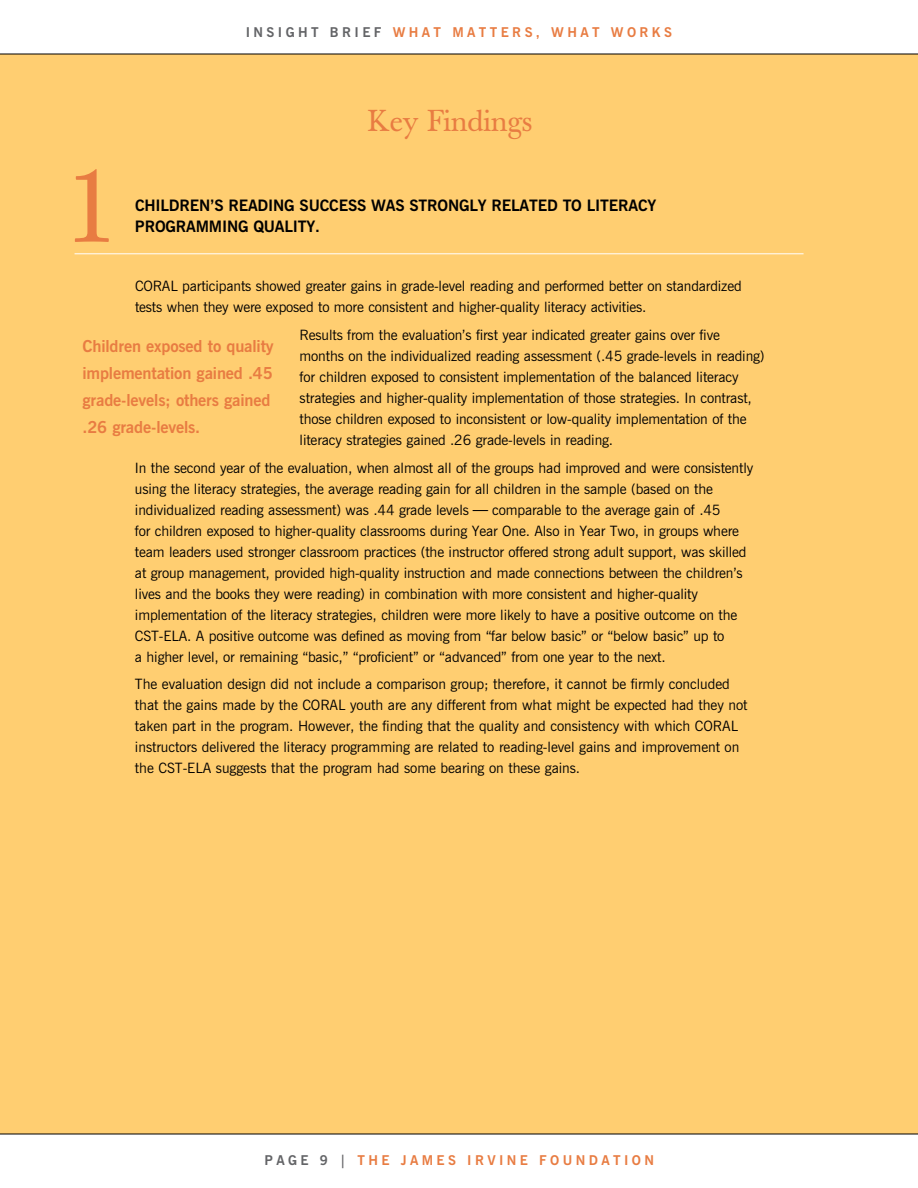
<style>
.page{position:relative;width:918px;height:1188px;background:#fff}
.page>*{position:absolute;margin:0;border:0;box-sizing:border-box;transform-origin:0 0}
.t1{font:105px "Baskerville";color:#e87c42}
.t2{font:30px "Baskerville";color:#e87c42}
.t3{font:700 16.5px/27px "News Gothic BT";letter-spacing:-.01em;color:#e87c42}
.t4{font:700 15.75px "News Gothic BT";letter-spacing:-.01em;color:#000}
.t5{font:14.25px/21px "News Gothic BT";letter-spacing:-.01em;color:#000}
.t6{font:700 13.5px "News Gothic BT";letter-spacing:.25em;color:#e87c42}
.t7{font:700 13.5px "News Gothic BT";color:#636467}
.s1{color:#636467}
.s2{font-family:"New Baskerville";font-size:15.3px}
</style>
<div class="page">
<div style="left:0;top:54px;width:918px;height:1080px;background:#ffce71"></div>
<hr style="left:75px;top:254px;width:729px;height:1px;background:#fff">
<hr style="left:0;top:54px;width:918px;height:1px;background:#000">
<hr style="left:0;top:1134px;width:918px;height:1px;background:#000">
<p class="t6" style="left:246px;top:24px;width:428px"><span class="s1">INSIGHT BRIEF</span> WHAT MATTERS, WHAT WORKS</p>
<h1 class="t1" style="left:66px;top:144px;width:54px">1</h1>
<h2 class="t2" style="left:368px;top:103px;width:167px">Key Findings</h2>
<p class="t4" style="left:135px;top:195px;width:56px">CHILDREN</p>
<p class="t4" style="left:210px;top:195px;width:29px">’S REA</p>
<p class="t4" style="left:258px;top:195px;width:20px">DING</p>
<p class="t4" style="left:300px;top:195px;width:31px">SUCCESS</p>
<p class="t4" style="left:371px;top:195px;width:12px">WAS</p>
<p class="t4" style="left:410px;top:195px;width:11px">STRONGL</p>
<p class="t4" style="left:478px;top:195px;width:24px">Y RELATE</p>
<p class="t4" style="left:547px;top:195px;width:50px">D TO LITERAC</p>
<p class="t4" style="left:648px;top:195px;width:10px">Y</p>
<p class="t4" style="left:135px;top:216px;width:12px">PROGRAMMING</p>
<p class="t4" style="left:253px;top:216px;width:31px">QUALIT</p>
<p class="t4" style="left:307px;top:216px;width:15px">Y.</p>
<p class="t5" style="left:135px;top:275px;width:608px">CORAL participants showed greater gains in grade-level reading and performed better on standardized tests when they were exposed to more consistent and higher-quality literacy activities.</p>
<p class="t5" style="left:300px;top:324px;width:467px">Results from the evaluation’s first year indicated greater gains over five months on the individualized reading assessment (.45 grade-levels in reading) for children exposed to consistent implementation of the balanced literacy strategies and higher-quality implementation of those strategies. In contrast, those children exposed to inconsistent or low-quality implementation of the literacy strategies gained .26 grade-levels in reading.</p>
<p class="t5" style="left:135px;top:457px;width:620px">In the second year of the evaluation, when almost all of the groups had improved and were consistently using the literacy strategies, the average reading gain for all children in the sample (based on the individualized reading assessment) was .44 grade levels <span class="s2">—</span> comparable to the average gain of .45<br>for children exposed to higher-quality classrooms during Year One. Also in Year Two, in groups where team leaders used stronger classroom practices (the instructor offered strong adult support, was skilled at group management, provided high-quality instruction and made connections between the children’s lives and the books they were reading) in combination with more consistent and higher-quality implementation of the literacy strategies, children were more likely to have a positive outcome on the CST-ELA. A positive outcome was defined as moving from “far below basic” or “below basic” up to<br>a higher level, or remaining “basic,” “proficient” or “advanced” from one year to the next.</p>
<p class="t5" style="left:135px;top:674px;width:614px">The evaluation design did not include a comparison group; therefore, it cannot be firmly concluded that the gains made by the CORAL youth are any different from what might be expected had they not taken part in the program. However, the finding that the quality and consistency with which CORAL instructors delivered the literacy programming are related to reading-level gains and improvement on the CST-ELA suggests that the program had some bearing on these gains.</p>
<p class="t3" style="left:83px;top:332px;width:193px">CHILDREN EXPOSED TO QUALITY<br>IMPLEMENTATION GAINED .45<br>GRADE-LEVELS; OTHERS GAINED .26 GRADE-LEVELS.</p>
<p class="t7" style="left:265px;top:1152px;width:12px">PAGE</p>
<p class="t6" style="left:320px;top:1152px;width:49px"><span class="s1">9 |</span> THE</p>
<p class="t6" style="left:401px;top:1152px;width:22px">J AMES</p>
<p class="t6" style="left:467px;top:1152px;width:42px">IR VINE</p>
<p class="t6" style="left:539px;top:1152px;width:74px">FO UNDATION</p>
</div>
